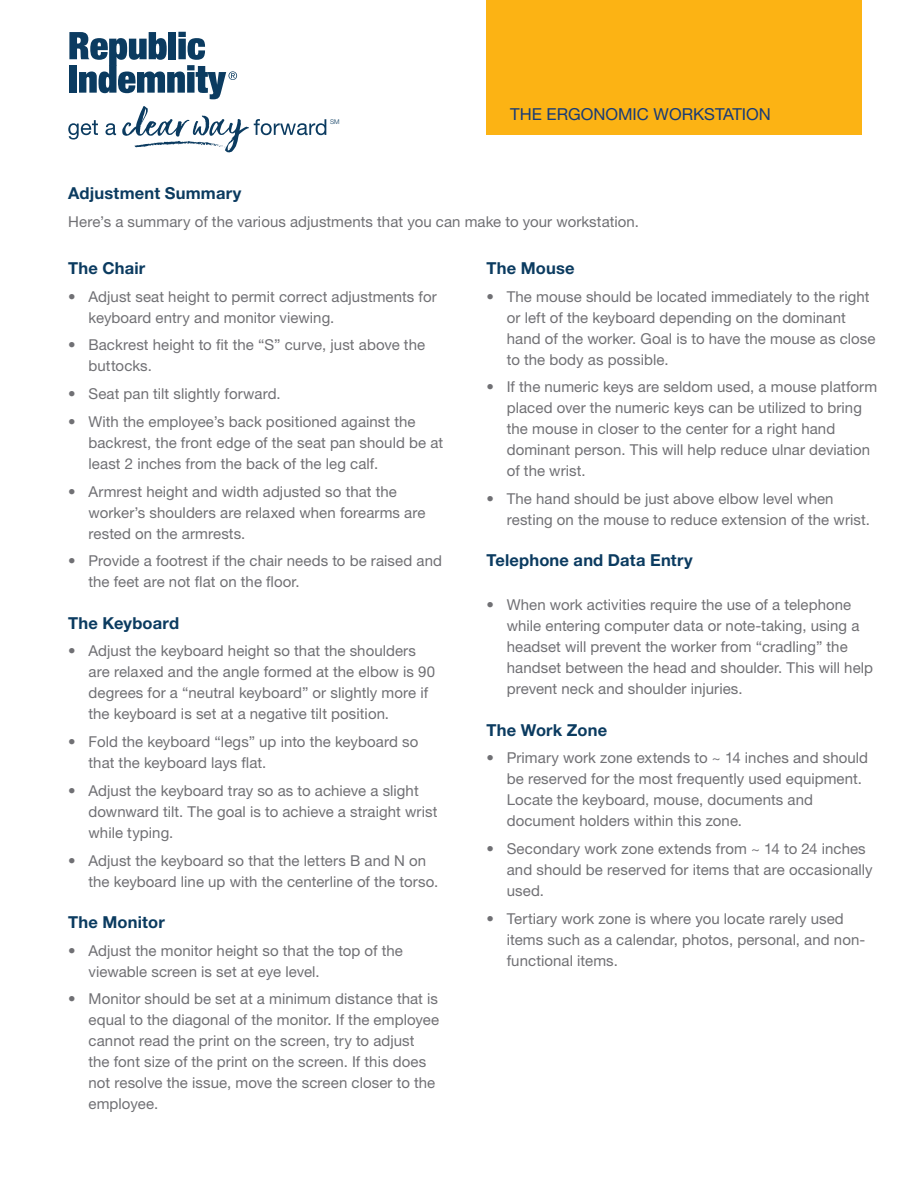
<style>
.page{position:relative;width:918px;height:1188px;background:#fff}
.page>*{position:absolute;margin:0;border:0;box-sizing:border-box;transform-origin:0 0}
.t1{font:700 16.5px "Helvetica Neue LT Std";letter-spacing:.01em;color:#0b3b60}
.t2{font:16.5px "Helvetica Neue LT Std";color:#173b78}
.t3{font:15px/21px "Helvetica Neue LT Std";letter-spacing:.005em;color:#707074}
.t4{font:300 6.6px "Helvetica Neue LT Std";color:#0b3b60}
</style>
<div class="page">
<div style="left:487px;top:0;width:375px;height:135px;background:#fcb314"></div>
<svg style="left:69px;top:32px;width:168px;height:67px"></svg>
<svg style="left:68px;top:120px;width:30px;height:20px"></svg>
<svg style="left:105px;top:123px;width:11px;height:12px"></svg>
<svg style="left:122px;top:106px;width:204px;height:46px"></svg>
<p class="t4" style="left:330px;top:118px;width:11px">SM</p>
<p class="t2" style="left:510px;top:104px;width:262px">THE ERGONOMIC WORKSTATION</p>
<p class="t1" style="left:68px;top:183px;width:175px">Adjustment Summary</p>
<p class="t3" style="left:68px;top:211px;width:572px">Here’s a summary of the various adjustments that you can make to your workstation.</p>
<p class="t1" style="left:68px;top:258px;width:79px">The Chair</p>
<p class="t3" style="left:89px;top:286px;width:350px;text-indent:-20px">• Adjust seat height to permit correct adjustments for keyboard entry and monitor viewing.</p>
<p class="t3" style="left:89px;top:334px;width:338px;text-indent:-20px">• Backrest height to fit the “S” curve, just above the buttocks.</p>
<p class="t3" style="left:68px;top:383px;width:214px">• Seat pan tilt slightly forward.</p>
<p class="t3" style="left:89px;top:411px;width:356px;text-indent:-20px">• With the employee’s back positioned against the backrest, the front edge of the seat pan should be at least 2 inches from the back of the leg calf.</p>
<p class="t3" style="left:89px;top:481px;width:339px;text-indent:-20px">• Armrest height and width adjusted so that the worker’s shoulders are relaxed when forearms are rested on the armrests.</p>
<p class="t3" style="left:89px;top:550px;width:355px;text-indent:-20px">• Provide a footrest if the chair needs to be raised and the feet are not flat on the floor.</p>
<p class="t1" style="left:68px;top:613px;width:112px">The Keyboard</p>
<p class="t3" style="left:89px;top:640px;width:348px;text-indent:-20px">• Adjust the keyboard height so that the shoulders are relaxed and the angle formed at the elbow is 90 degrees for a “neutral keyboard” or slightly more if the keyboard is set at a negative tilt position.</p>
<p class="t3" style="left:89px;top:731px;width:331px;text-indent:-20px">• Fold the keyboard “legs” up into the keyboard so that the keyboard lays flat.</p>
<p class="t3" style="left:89px;top:780px;width:350px;text-indent:-20px">• Adjust the keyboard tray so as to achieve a slight downward tilt. The goal is to achieve a straight wrist while typing.</p>
<p class="t3" style="left:89px;top:850px;width:351px;text-indent:-20px">• Adjust the keyboard so that the letters B and N on the keyboard line up with the centerline of the torso.</p>
<p class="t1" style="left:68px;top:912px;width:98px">The Monitor</p>
<p class="t3" style="left:89px;top:940px;width:316px;text-indent:-20px">• Adjust the monitor height so that the top of the viewable screen is set at eye level.</p>
<p class="t3" style="left:89px;top:988px;width:352px;text-indent:-20px">• Monitor should be set at a minimum distance that is equal to the diagonal of the monitor. If the employee cannot read the print on the screen, try to adjust the font size of the print on the screen. If this does not resolve the issue, move the screen closer to the employee.</p>
<p class="t1" style="left:487px;top:258px;width:90px">The Mouse</p>
<p class="t3" style="left:507px;top:286px;width:370px;text-indent:-20px">• The mouse should be located immediately to the right or left of the keyboard depending on the dominant hand of the worker. Goal is to have the mouse as close to the body as possible.</p>
<p class="t3" style="left:507px;top:376px;width:372px;text-indent:-20px">• If the numeric keys are seldom used, a mouse platform placed over the numeric keys can be utilized to bring the mouse in closer to the center for a right hand dominant person. This will help reduce ulnar deviation of the wrist.</p>
<p class="t3" style="left:507px;top:488px;width:365px;text-indent:-20px">• The hand should be just above elbow level when resting on the mouse to reduce extension of the wrist.</p>
<p class="t1" style="left:487px;top:550px;width:208px">Telephone and Data Entry</p>
<p class="t3" style="left:507px;top:594px;width:368px;text-indent:-20px">• When work activities require the use of a telephone while entering computer data or note-taking, using a headset will prevent the worker from “cradling” the handset between the head and shoulder. This will help prevent neck and shoulder injuries.</p>
<p class="t1" style="left:487px;top:719px;width:122px">The Work Zone</p>
<p class="t3" style="left:507px;top:747px;width:363px;text-indent:-20px">• Primary work zone extends to ~ 14 inches and should be reserved for the most frequently used equipment.<br>Locate the keyboard, mouse, documents and document holders within this zone.</p>
<p class="t3" style="left:507px;top:838px;width:368px;text-indent:-20px">• Secondary work zone extends from ~ 14 to 24 inches and should be reserved for items that are occasionally used.</p>
<p class="t3" style="left:507px;top:908px;width:360px;text-indent:-20px">• Tertiary work zone is where you locate rarely used items such as a calendar, photos, personal, and non&shy;functional items.</p>
</div>
